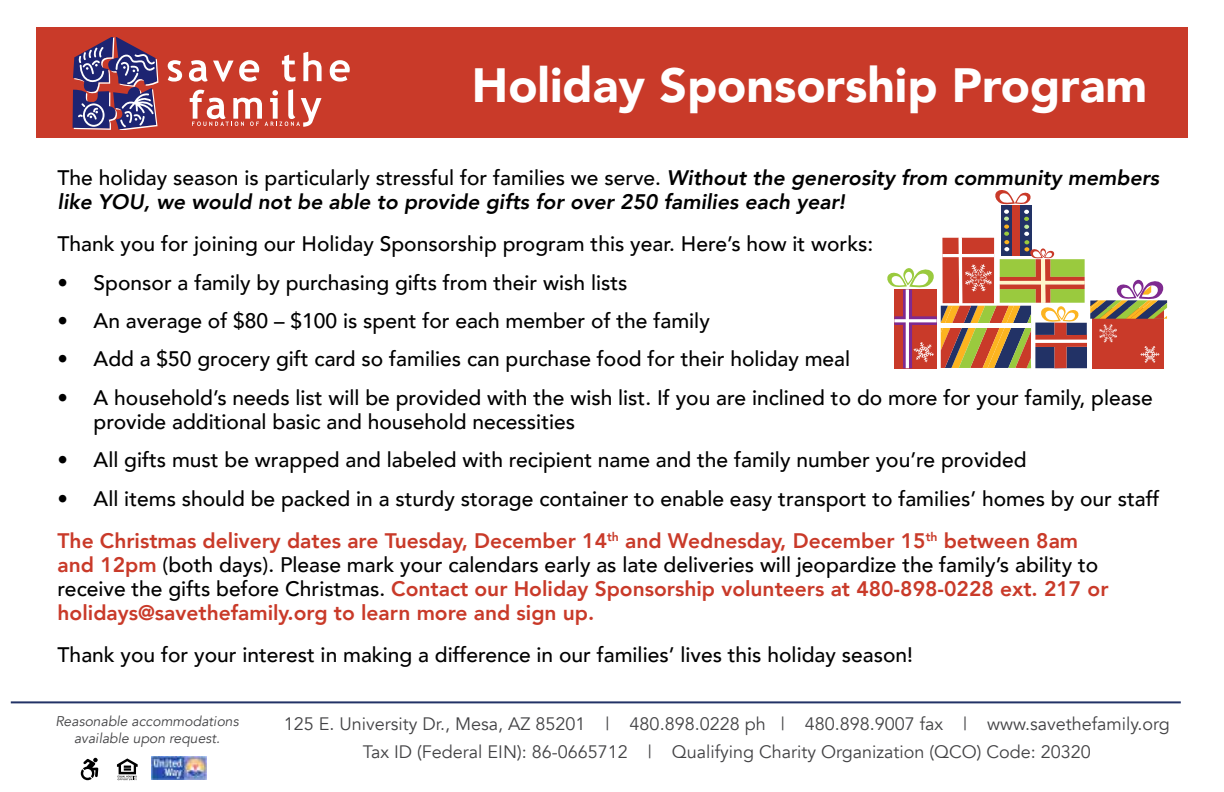
<style>
.page{position:relative;width:1224px;height:792px;background:#fff}
.page>*{position:absolute;margin:0;border:0;box-sizing:border-box;transform-origin:0 0}
.t1{font:900 48px "Avenir";color:#fff}
.t2{font:500 21px/24px "Avenir";color:#000}
.t3{font:italic 800 21px/24px "Avenir";color:#000}
.t4{font:18px/27px "Avenir";color:#434345;text-align:center}
.t5{font:italic 14px/16.8px "Avenir";color:#434345;text-align:center}
.s1{font-weight:500;font-style:normal}
.s2{font-weight:800;color:#c93a29}
</style>
<div class="page">
<div style="left:36px;top:27px;width:1152px;height:111px;background:#c93a29"></div>
<svg style="left:168px;top:60px;width:14px;height:22px"></svg>
<svg style="left:189px;top:60px;width:70px;height:22px"></svg>
<svg style="left:282px;top:55px;width:13px;height:27px"></svg>
<svg style="left:303px;top:52px;width:19px;height:29px"></svg>
<svg style="left:330px;top:60px;width:20px;height:22px"></svg>
<svg style="left:190px;top:89px;width:132px;height:38px"></svg>
<svg style="left:73px;top:37px;width:85px;height:92px"></svg>
<svg style="left:887px;top:190px;width:280px;height:178px"></svg>
<svg style="left:117px;top:758px;width:21px;height:22px"></svg>
<img style="left:151px;top:756px;width:56px;height:24px">
<svg style="left:81px;top:758px;width:17px;height:22px"></svg>
<hr style="left:11px;top:701px;width:1170px;height:2px;background:#223266">
<h1 class="t1" style="left:472px;top:44px;width:677px">Holiday Sponsorship Program</h1>
<p class="t3" style="left:58px;top:166px;width:1103px"><span class="s1">The holiday season is particularly stressful for families we serve.</span> Without the generosity from community members like YOU, we would not be able to provide gifts for over 250 families each year!</p>
<p class="t2" style="left:58px;top:231px;width:817px">Thank you for joining our Holiday Sponsorship program this year. Here’s how it works:</p>
<p class="t2" style="left:58px;top:269px;width:571px">• Sponsor a family by purchasing gifts from their wish lists</p>
<p class="t2" style="left:58px;top:308px;width:654px">• An average of $80 – $100 is spent for each member of the family</p>
<p class="t2" style="left:58px;top:346px;width:794px">• Add a $50 grocery gift card so families can purchase food for their holiday meal</p>
<p class="t2" style="left:94px;top:384px;width:1061px;text-indent:-36px">• A household’s needs list will be provided with the wish list. If you are inclined to do more for your family, please provide additional basic and household necessities</p>
<p class="t2" style="left:58px;top:447px;width:971px">• All gifts must be wrapped and labeled with recipient name and the family number you’re provided</p>
<p class="t2" style="left:58px;top:476px;width:1103px;line-height:42px">• All items should be packed in a sturdy storage container to enable easy transport to families’ homes by our staff<br><span class="s2">The Christmas delivery dates are Tuesday, December 14</span><sup>th</sup> <span class="s2">and Wednesday, December 15</span><sup>th</sup> <span class="s2">between 8am</span></p>
<p class="t2" style="left:58px;top:551px;width:1052px"><span class="s2">and 12pm</span> (both days). Please mark your calendars early as late deliveries will jeopardize the family’s ability to receive the gifts before Christmas. <span class="s2">Contact our Holiday Sponsorship volunteers at 480-898-0228 ext. 217 or holidays@savethefamily.org to learn more and sign up.</span></p>
<p class="t2" style="left:58px;top:641px;width:857px">Thank you for your interest in making a difference in our families’ lives this holiday season!</p>
<p class="t5" style="left:55px;top:714px;width:185px">Reasonable accommodations available upon request.</p>
<p class="t4" style="left:284px;top:711px;width:888px">125 E. University Dr., Mesa, AZ 85201 | 480.898.0228 ph | 480.898.9007 fax | www.savethefamily.org<br>Tax ID (Federal EIN): 86-0665712 | Qualifying Charity Organization (QCO) Code: 20320</p>
</div>
